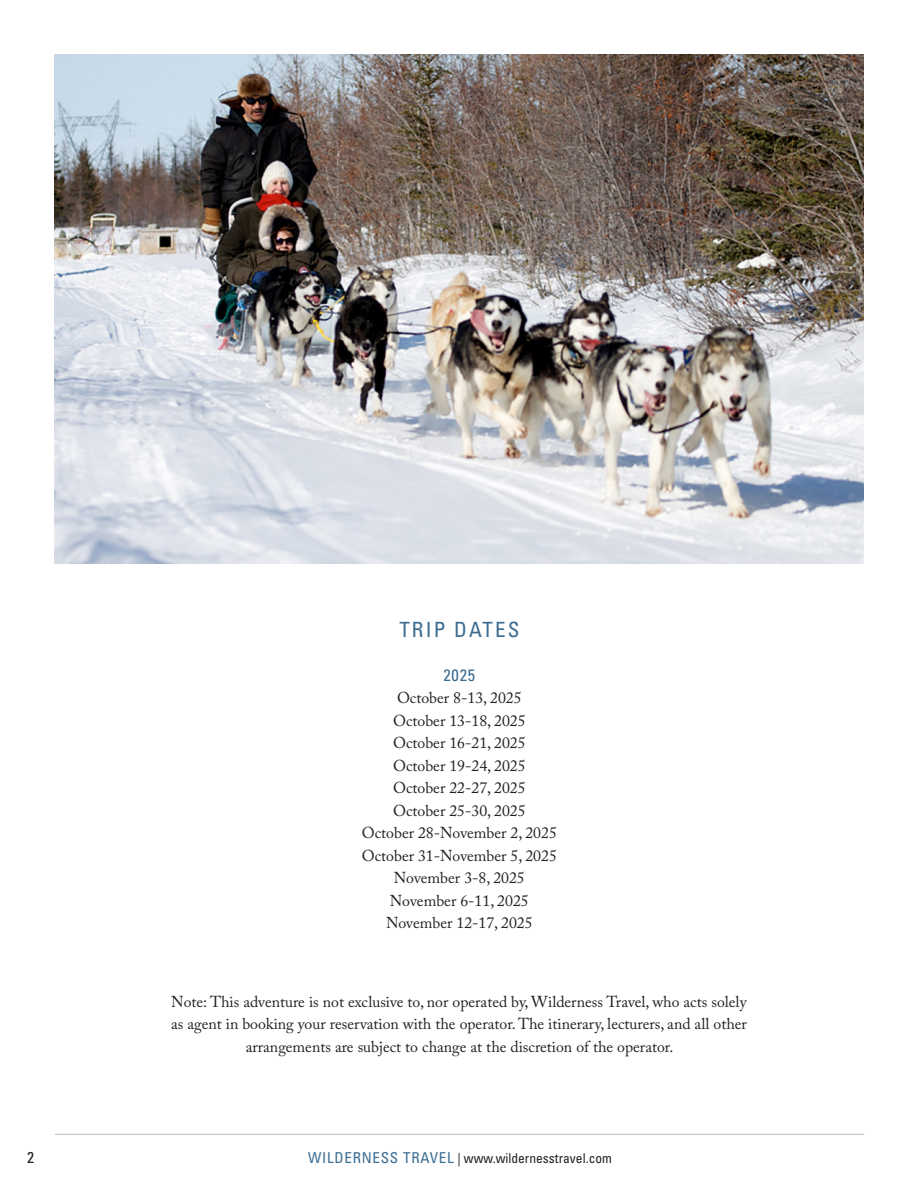
<style>
.page{position:relative;width:918px;height:1188px;background:#fff}
.page>*{position:absolute;margin:0;border:0;box-sizing:border-box;transform-origin:0 0}
.Itinerary_and_Departure_Notes_title{font:condensed 21px "Univers LT Std";letter-spacing:.1em;color:#3c6d92}
.year_header{font:condensed 16.5px "Univers LT Std";color:#3c6d92}
.body_text{font:15.75px/22.5px "Adobe Caslon Pro";color:#231f20;text-align:center}
.years_text{font:15.75px "Adobe Caslon Pro";color:#231f20}
.t1{font:condensed 15.75px "Univers LT Std";color:#231f20}
.t2{font:condensed 13.5px "Univers LT Std";color:#231f20}
.s1{font-size:15px;color:#3c6d92}
</style>
<div class="page">
<hr style="left:55px;top:1134px;width:809px;height:1px;background:#bcbdc0">
<img style="left:55px;top:54px;width:809px;height:510px">
<p class="Itinerary_and_Departure_Notes_title" style="left:399px;top:617px;width:122px">TRIP DATES</p>
<p class="year_header" style="left:443px;top:664px;width:33px">2025</p>
<p class="years_text" style="left:397px;top:689px;width:126px">October 8-13, 2025</p>
<p class="years_text" style="left:393px;top:711px;width:134px">October 13-18, 2025</p>
<p class="years_text" style="left:393px;top:734px;width:134px">October 16-21, 2025</p>
<p class="years_text" style="left:393px;top:756px;width:134px">October 19-24, 2025</p>
<p class="years_text" style="left:393px;top:779px;width:134px">October 22-27, 2025</p>
<p class="years_text" style="left:393px;top:801px;width:134px">October 25-30, 2025</p>
<p class="years_text" style="left:362px;top:824px;width:197px">October 28-November 2, 2025</p>
<p class="years_text" style="left:362px;top:846px;width:197px">October 31-November 5, 2025</p>
<p class="years_text" style="left:394px;top:869px;width:132px">November 3-8, 2025</p>
<p class="years_text" style="left:390px;top:891px;width:140px">November 6-11, 2025</p>
<p class="years_text" style="left:386px;top:914px;width:148px">November 12-17, 2025</p>
<p class="body_text" style="left:171px;top:990px;width:577px">Note: This adventure is not exclusive to, nor operated by, Wilderness Travel, who acts solely as agent in booking your reservation with the operator. The itinerary, lecturers, and all other arrangements are subject to change at the discretion of the operator.</p>
<p class="t1" style="left:27px;top:1148px;width:8px">2</p>
<p class="t2" style="left:308px;top:1150px;width:305px"><span class="s1">WILDERNESS TRAVEL</span> | www.wildernesstravel.com</p>
</div>
